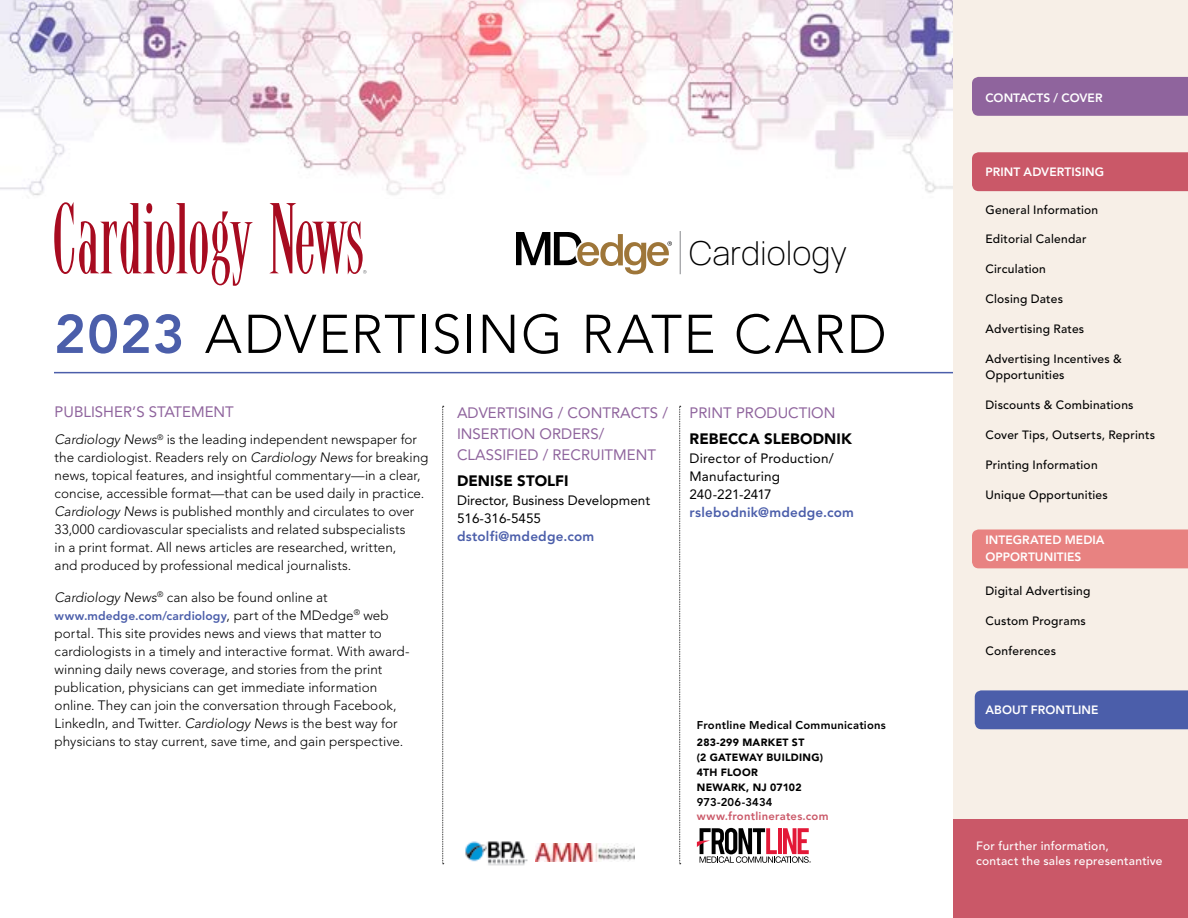
<style>
.page{position:relative;width:1188px;height:918px;background:#fff}
.page>*{position:absolute;margin:0;border:0;box-sizing:border-box;transform-origin:0 0}
.t1{font:300 54px "Avenir LT Std";letter-spacing:.025em;color:#000}
.t2{font:200 33px "Manrope";color:#000}
.t3{font:15px/21px "Avenir LT Std";color:#8f649d}
.t4{font:900 15px "Avenir LT Std";letter-spacing:.005em;color:#000}
.t5{font:300 13.5px/18px "Avenir LT Std";color:#000}
.t6{font:13.5px/18px "Avenir LT Std";color:#000}
.t7{font:800 13.5px "Avenir LT Std";letter-spacing:.015em;color:#4b5eaa}
.t8{font:500 12px/16.5px "Avenir LT Std";letter-spacing:.02em;color:#000}
.t9{font:800 12px/16.5px "Avenir LT Std";letter-spacing:.005em;color:#fff}
.t10{font:500 12px/15px "Avenir LT Std";letter-spacing:.02em;color:#fff}
.t11{font:800 12px "Avenir LT Std";letter-spacing:.01em;color:#4b5eaa}
.t12{font:800 11.25px "Avenir LT Std";letter-spacing:.02em;color:#000}
.t13{font:800 11.25px "Avenir LT Std";letter-spacing:.02em;color:#ca5868}
.t14{font:900 10.5px/15px "Avenir LT Std";letter-spacing:.025em;color:#000}
.s1{font-weight:800;color:#4b5eaa}
.s2{font-style:italic}
.s3{font-weight:300;font-size:13.5px;color:#000}
</style>
<div class="page">
<div style="left:953px;top:0;width:235px;height:918px;background:#f7efe7"></div>
<div style="left:953px;top:819px;width:235px;height:99px;background:#ca5868"></div>
<div style="left:972px;top:77px;width:216px;height:39px;background:#8f649d"></div>
<div style="left:972px;top:152px;width:216px;height:39px;background:#ca5868"></div>
<div style="left:972px;top:530px;width:216px;height:38px;background:#e88281"></div>
<div style="left:975px;top:690px;width:213px;height:39px;background:#4b5eaa"></div>
<img style="left:0;top:0;width:953px;height:196px">
<hr style="left:54px;top:372px;width:899px;height:1px;background:#4b5eaa">
<img style="left:465px;top:841px;width:63px;height:25px">
<svg style="left:697px;top:828px;width:114px;height:35px"></svg>
<svg style="left:54px;top:202px;width:199px;height:84px"></svg>
<svg style="left:269px;top:203px;width:98px;height:71px"></svg>
<svg style="left:516px;top:232px;width:156px;height:42px"></svg>
<hr style="left:680px;top:231px;width:1px;height:43px;background:#939598">
<img style="left:536px;top:843px;width:98px;height:19px">
<svg style="left:443px;top:406px;width:1px;height:458px"></svg>
<svg style="left:679px;top:406px;width:2px;height:458px"></svg>
<h2 class="t2" style="left:689px;top:230px;width:159px">Cardiology</h2>
<h1 class="t1" style="left:54px;top:303px;width:834px"><span class="s1">2023</span> ADVERTISING RATE CARD</h1>
<p class="t3" style="left:55px;top:402px;width:181px">PUBLISHER’S STATEMENT</p>
<p class="t5" style="left:55px;top:431px;width:375px"><span class="s2">Cardiology News</span><sup>®</sup> is the leading independent newspaper for the cardiologist. Readers rely on <span class="s2">Cardiology News</span> for breaking news, topical features, and insightful commentary—in a clear, concise, accessible format—that can be used daily in practice.<br><span class="s2">Cardiology News</span> is published monthly and circulates to over 33,000 cardiovascular specialists and related subspecialists<br>in a print format. All news articles are researched, written,<br>and produced by professional medical journalists.</p>
<p class="t5" style="left:55px;top:588px;width:275px"><span class="s2">Cardiology News</span><sup>®</sup> can also be found online at</p>
<p class="t11" style="left:55px;top:609px;width:336px">www.mdedge.com/cardiology<span class="s3">, part of the MDedge</span><sup>®</sup> <span class="s3">web</span></p>
<p class="t5" style="left:55px;top:624px;width:356px">portal. This site provides news and views that matter to cardiologists in a timely and interactive format. With award&shy;winning daily news coverage, and stories from the print publication, physicians can get immediate information online. They can join the conversation through Facebook, LinkedIn, and Twitter. <span class="s2">Cardiology News</span> is the best way for physicians to stay current, save time, and gain perspective.</p>
<p class="t3" style="left:457px;top:402px;width:212px">ADVERTISING / CONTRACTS /<br>INSERTION ORDERS/<br>CLASSIFIED / RECRUITMENT</p>
<p class="t4" style="left:457px;top:472px;width:113px">DENISE STOLFI</p>
<p class="t6" style="left:457px;top:491px;width:195px">Director, Business Development<br>516-316-5455</p>
<p class="t7" style="left:457px;top:528px;width:139px">dstolfi@mdedge.com</p>
<p class="t3" style="left:690px;top:402px;width:147px">PRINT PRODUCTION</p>
<p class="t4" style="left:690px;top:430px;width:164px">REBECCA SLEBODNIK</p>
<p class="t6" style="left:690px;top:449px;width:146px">Director of Production/<br>Manufacturing<br>240-221-2417</p>
<p class="t7" style="left:690px;top:504px;width:166px">rslebodnik@mdedge.com</p>
<p class="t12" style="left:697px;top:718px;width:191px">Frontline Medical Communications</p>
<p class="t14" style="left:697px;top:735px;width:128px">283-299 MARKET ST<br>(2 GATEWAY BUILDING)<br>4TH FLOOR<br>NEWARK, NJ 07102</p>
<p class="t12" style="left:697px;top:795px;width:77px">973-206-3434</p>
<p class="t13" style="left:697px;top:810px;width:133px">www.frontlinerates.com</p>
<p class="t9" style="left:986px;top:89px;width:119px">CONTACTS / COVER</p>
<p class="t9" style="left:986px;top:164px;width:120px">PRINT ADVERTISING</p>
<p class="t8" style="left:986px;top:202px;width:114px">General Information</p>
<p class="t8" style="left:986px;top:231px;width:103px">Editorial Calendar</p>
<p class="t8" style="left:986px;top:261px;width:62px">Circulation</p>
<p class="t8" style="left:986px;top:291px;width:79px">Closing Dates</p>
<p class="t8" style="left:986px;top:321px;width:100px">Advertising Rates</p>
<p class="t8" style="left:986px;top:351px;width:138px">Advertising Incentives &amp;<br>Opportunities</p>
<p class="t8" style="left:986px;top:397px;width:150px">Discounts &amp; Combinations</p>
<p class="t8" style="left:986px;top:427px;width:171px">Cover Tips, Outserts, Reprints</p>
<p class="t8" style="left:986px;top:457px;width:114px">Printing Information</p>
<p class="t8" style="left:986px;top:487px;width:124px">Unique Opportunities</p>
<p class="t9" style="left:986px;top:532px;width:121px">INTEGRATED MEDIA<br>OPPORTUNITIES</p>
<p class="t8" style="left:986px;top:583px;width:106px">Digital Advertising</p>
<p class="t8" style="left:986px;top:613px;width:102px">Custom Programs</p>
<p class="t8" style="left:986px;top:643px;width:72px">Conferences</p>
<p class="t9" style="left:986px;top:702px;width:115px">ABOUT FRONTLINE</p>
<p class="t10" style="left:976px;top:838px;width:188px">For further information,<br>contact the sales representantive</p>
</div>
